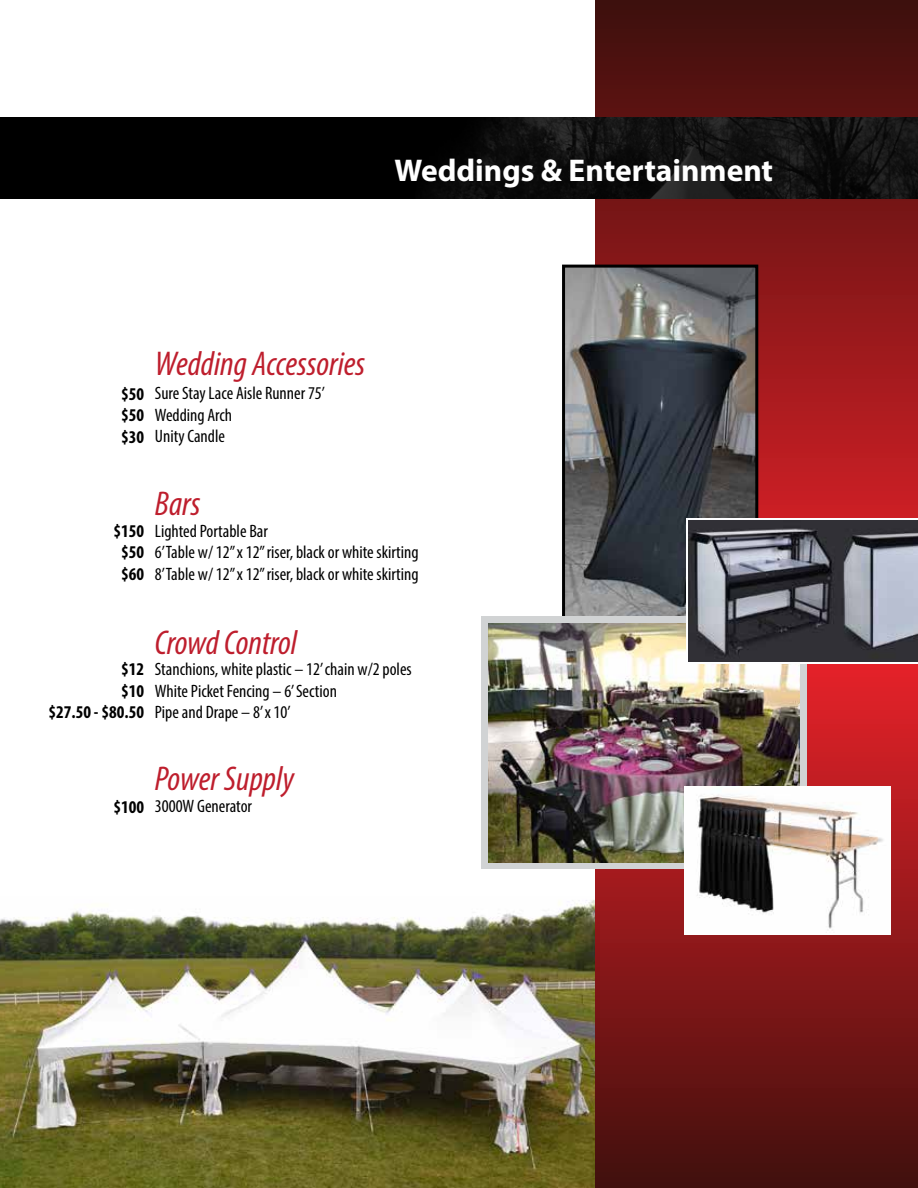
<style>
.page{position:relative;width:918px;height:1188px;background:#fff}
.page>*{position:absolute;margin:0;border:0;box-sizing:border-box;transform-origin:0 0}
.t1{font:italic condensed 34.5px "Myriad Pro";color:#be1e2d}
.t2{font:700 31.5px "Myriad Pro";color:#fff}
.t3{font:condensed 18px/21.6px "Myriad Pro";color:#000}
.t4{font:700 condensed 18px/21.6px "Myriad Pro";color:#000;text-align:justify}
</style>
<div class="page">
<img style="left:0;top:900px;width:595px;height:288px">
<svg style="left:595px;top:0;width:323px;height:1188px;background:#7b1617"></svg>
<img style="left:0;top:118px;width:918px;height:80px">
<img style="left:566px;top:269px;width:188px;height:348px">
<div style="left:562px;top:265px;width:196px;height:364px;border:3px solid #000"></div>
<svg style="left:481px;top:617px;width:325px;height:252px;background:#c5c7c4"></svg>
<img style="left:489px;top:624px;width:310px;height:238px">
<svg style="left:686px;top:518px;width:232px;height:146px"></svg>
<img style="left:689px;top:521px;width:229px;height:141px">
<img style="left:684px;top:786px;width:207px;height:149px">
<h2 class="t2" style="left:395px;top:150px;width:380px">Weddings &amp; Entertainment</h2>
<p class="t4" style="left:121px;top:382px;width:25px">$50 $50 $30</p>
<h1 class="t1" style="left:155px;top:343px;width:212px">Wedding Accessories</h1>
<p class="t3" style="left:155px;top:382px;width:172px">Sure Stay Lace Aisle Runner 75’<br>Wedding Arch<br>Unity Candle</p>
<p class="t4" style="left:113px;top:520px;width:32px;text-align:center">$150 $50 $60</p>
<h1 class="t1" style="left:155px;top:483px;width:47px">Bars</h1>
<p class="t3" style="left:155px;top:520px;width:265px">Lighted Portable Bar<br>6’Table w/ 12” x 12” riser, black or white skirting<br>8’Table w/ 12” x 12” riser, black or white skirting</p>
<p class="t4" style="left:49px;top:658px;width:97px;text-align:right">$12<br>$10<br>$27.50 - $80.50</p>
<h1 class="t1" style="left:155px;top:621px;width:144px">Crowd Control</h1>
<p class="t3" style="left:155px;top:658px;width:258px">Stanchions, white plastic – 12’ chain w/2 poles<br>White Picket Fencing – 6’ Section<br>Pipe and Drape – 8’ x 10’</p>
<p class="t4" style="left:113px;top:796px;width:32px">$100</p>
<h1 class="t1" style="left:155px;top:758px;width:141px">Power Supply</h1>
<p class="t3" style="left:155px;top:795px;width:99px">3000W Generator</p>
</div>
